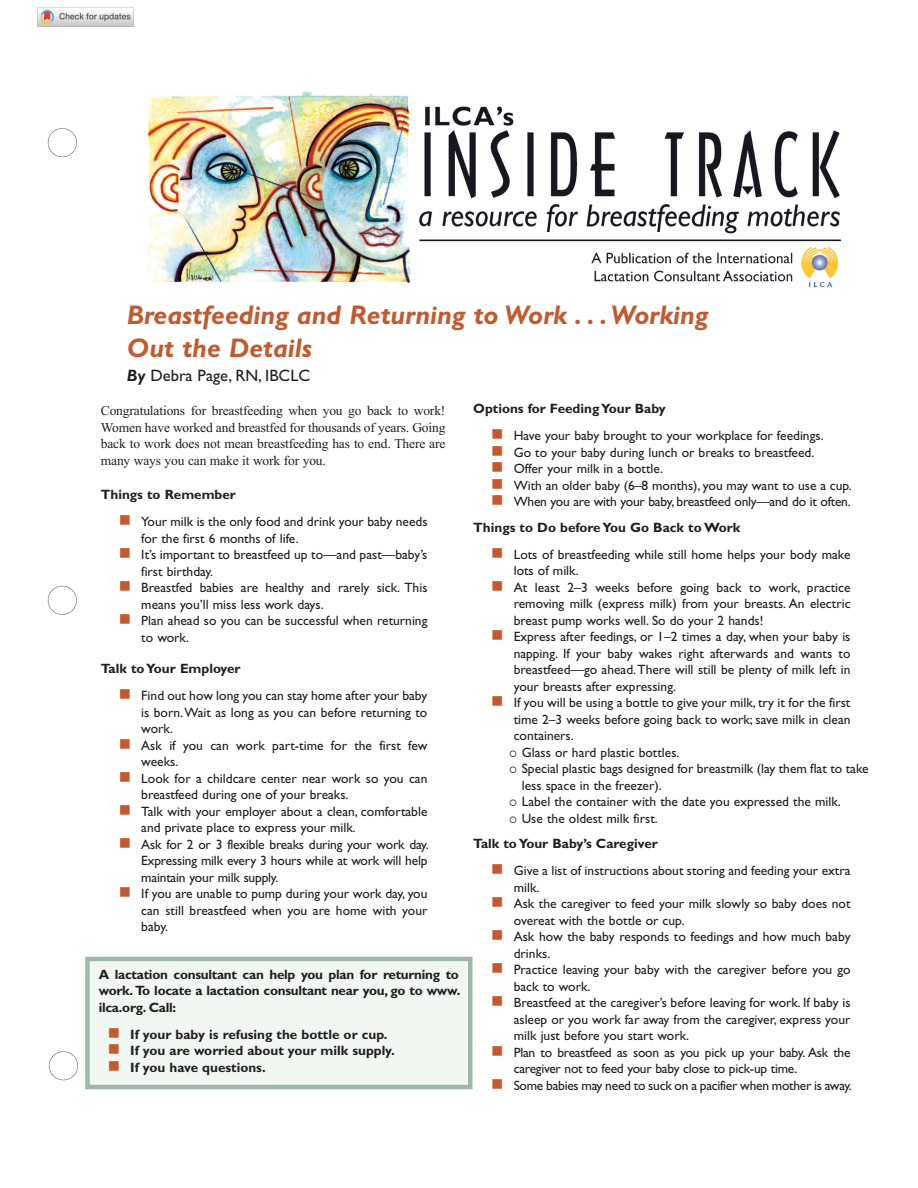
<style>
.page{position:relative;width:918px;height:1188px;background:#fff}
.page>*{position:absolute;margin:0;border:0;box-sizing:border-box;transform-origin:0 0}
.t1{font:italic 700 27px/33px "Gill Sans";color:#c2592f}
.t2{font:16.5px "Gill Sans";color:#231f20}
.t3{font:13.5px/16.5px "Gill Sans";color:#231f20}
.t4{font:700 13.5px/16.5px "Gill Sans";color:#231f20;text-align:justify}
.t5{font:13.5px/16.5px "Times New Roman";letter-spacing:-.01em;color:#231f20;text-align:justify}
.s1{font-weight:700;font-style:italic}
.s2{font-weight:400}
</style>
<div class="page">
<img style="left:147px;top:91px;width:695px;height:197px">
<img style="left:47px;top:128px;width:39px;height:962px">
<div style="left:87px;top:959px;width:383px;height:128px;background:#f3f7f4"></div>
<div style="left:85px;top:957px;width:387px;height:132px;border:4px solid #9fb8a8"></div>
<img style="left:38px;top:8px;width:96px;height:19px">
<h1 class="t1" style="left:127px;top:298px;width:583px">Breastfeeding and Returning to Work . . . Working<br>Out the Details</h1>
<p class="t2" style="left:127px;top:366px;width:185px"><span class="s1">By</span> Debra Page, RN, IBCLC</p>
<p class="t5" style="left:101px;top:403px;width:346px">Congratulations for breastfeeding when you go back to work!<br>Women have worked and breastfed for thousands of years. Going back to work does not mean breastfeeding has to end. There are many ways you can make it work for you.</p>
<p class="t4" style="left:101px;top:487px;width:137px">Things to Remember</p>
<p class="t3" style="left:141px;top:514px;width:288px">Your milk is the only food and drink your baby needs for the first 6 months of life.<br>It’s important to breastfeed up to—and past—baby’s first birthday.<br>Breastfed babies are healthy and rarely sick. This means you’ll miss less work days.<br>Plan ahead so you can be successful when returning to work.</p>
<p class="t4" style="left:101px;top:661px;width:141px">Talk to Your Employer</p>
<p class="t3" style="left:141px;top:688px;width:289px">Find out how long you can stay home after your baby is born. Wait as long as you can before returning to work.<br>Ask if you can work part-time for the first few weeks.<br>Look for a childcare center near work so you can breastfeed during one of your breaks.<br>Talk with your employer about a clean, comfortable and private place to express your milk.<br>Ask for 2 or 3 flexible breaks during your work day.<br>Expressing milk every 3 hours while at work will help maintain your milk supply.<br>If you are unable to pump during your work day, you can still breastfeed when you are home with your baby.</p>
<p class="t4" style="left:99px;top:966px;width:363px">A lactation consultant can help you plan for returning to work. To locate a lactation consultant near you, go to www. ilca.org. Call:</p>
<p class="t4" style="left:130px;top:1026px;width:266px;text-align:left">If your baby is refusing the bottle or cup.<br>If you are worried about your milk supply.<br>If you have questions.</p>
<p class="t4" style="left:473px;top:400px;width:194px">Options for Feeding Your Baby</p>
<p class="t3" style="left:514px;top:428px;width:340px">Have your baby brought to your workplace for feedings.<br>Go to your baby during lunch or breaks to breastfeed.<br>Offer your milk in a bottle.<br>With an older baby (6–8 months), you may want to use a cup.<br>When you are with your baby, breastfeed only—and do it often.</p>
<p class="t4" style="left:473px;top:519px;width:268px">Things to Do before You Go Back to Work</p>
<p class="t3" style="left:514px;top:546px;width:338px">Lots of breastfeeding while still home helps your body make lots of milk.<br>At least 2–3 weeks before going back to work, practice removing milk (express milk) from your breasts. An electric breast pump works well. So do your 2 hands!<br>Express after feedings, or 1–2 times a day, when your baby is napping. If your baby wakes right afterwards and wants to breastfeed—go ahead. There will still be plenty of milk left in your breasts after expressing.<br>If you will be using a bottle to give your milk, try it for the first time 2–3 weeks before going back to work; save milk in clean containers.</p>
<p class="t3" style="left:509px;top:744px;width:172px">○ Glass or hard plastic bottles.</p>
<p class="t3" style="left:522px;top:761px;width:348px;text-indent:-13px">○ Special plastic bags designed for breastmilk (lay them flat to take less space in the freezer).</p>
<p class="t3" style="left:509px;top:794px;width:333px">○ Label the container with the date you expressed the milk.</p>
<p class="t4" style="left:473px;top:805px;width:186px;line-height:25.5px;text-align:right">○ <span class="s2">Use the oldest milk first.<br></span>Talk to Your Baby’s Caregiver</p>
<p class="t3" style="left:514px;top:863px;width:340px">Give a list of instructions about storing and feeding your extra milk.<br>Ask the caregiver to feed your milk slowly so baby does not overeat with the bottle or cup.<br>Ask how the baby responds to feedings and how much baby drinks.<br>Practice leaving your baby with the caregiver before you go back to work.<br>Breastfeed at the caregiver’s before leaving for work. If baby is asleep or you work far away from the caregiver, express your milk just before you start work.<br>Plan to breastfeed as soon as you pick up your baby. Ask the caregiver not to feed your baby close to pick-up time.<br>Some babies may need to suck on a pacifier when mother is away.</p>
</div>
